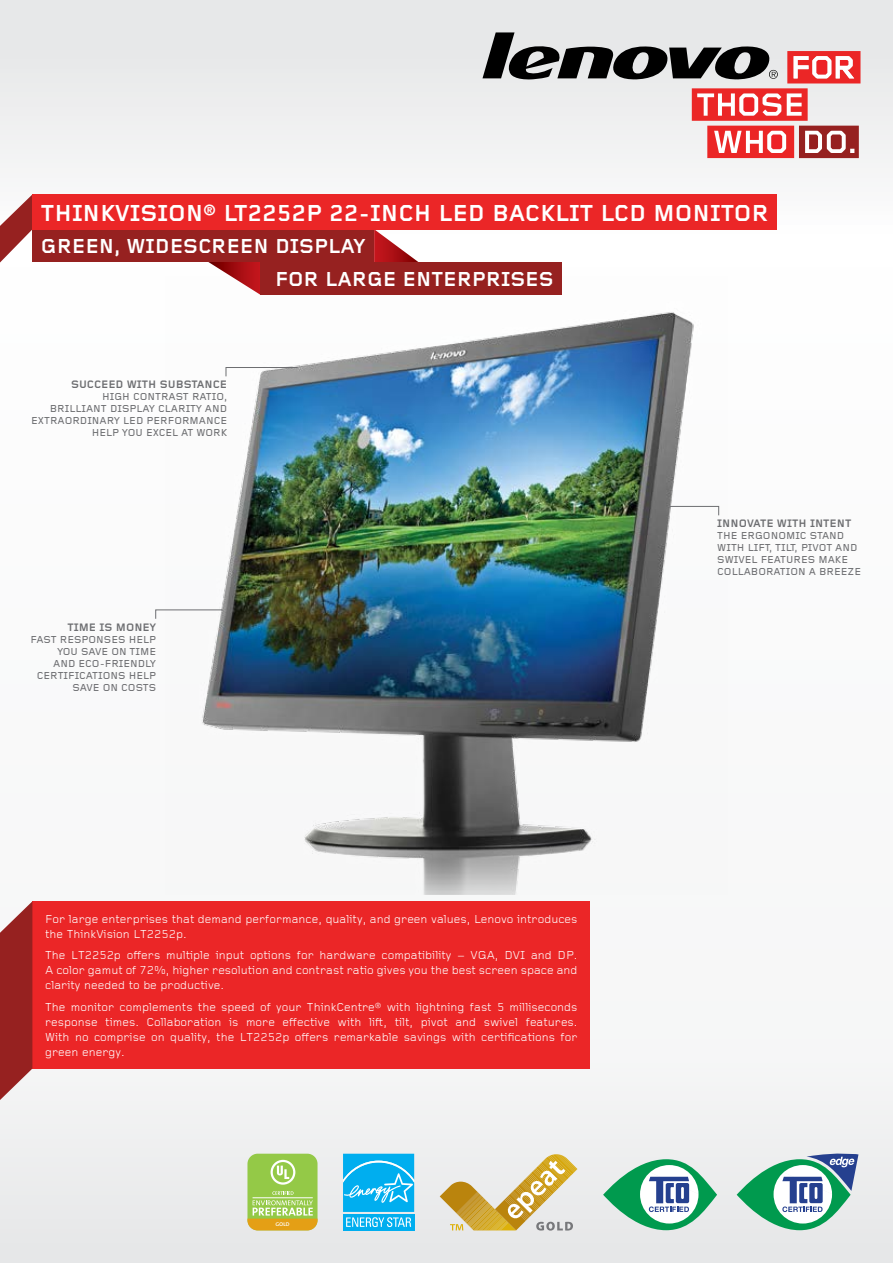
<style>
.page{position:relative;width:893px;height:1263px;background:#fff}
.page>*{position:absolute;margin:0;border:0;box-sizing:border-box;transform-origin:0 0}
.t1{font:700 24px "Foundry Gridnik";color:#fff}
.t2{font:700 21px/32.8px "Foundry Gridnik";color:#fff}
.t3{font:12px/15px "Foundry Gridnik";color:#fff;text-align:justify}
.t4{font:700 11.25px "Foundry Gridnik";color:#6d6e71}
.t5{font:500 10.5px/12px "Foundry Gridnik";color:#6d6e71;text-align:right}
.t6{font:6.9px "The Sans Caps";color:#fff}
</style>
<div class="page">
<div style="left:0;top:0;width:893px;height:1263px;background:linear-gradient(to right,#f0eff0,#f5f5f5)"></div>
<svg style="left:482px;top:32px;width:378px;height:126px"></svg>
<img style="left:165px;top:276px;width:563px;height:618px">
<svg style="left:155px;top:609px;width:68px;height:10px"></svg>
<svg style="left:225px;top:367px;width:73px;height:10px"></svg>
<svg style="left:669px;top:506px;width:50px;height:10px"></svg>
<svg style="left:374px;top:229px;width:53px;height:33px"></svg>
<svg style="left:207px;top:262px;width:53px;height:33px"></svg>
<div style="left:32px;top:229px;width:342px;height:33px;background:#962120"></div>
<div style="left:260px;top:262px;width:302px;height:33px;background:#962120"></div>
<svg style="left:0;top:194px;width:33px;height:69px"></svg>
<div style="left:32px;top:194px;width:745px;height:35px;background:#eb2627"></div>
<div style="left:32px;top:901px;width:558px;height:167px;background:#eb2627"></div>
<svg style="left:0;top:901px;width:32px;height:199px"></svg>
<svg style="left:440px;top:1154px;width:137px;height:76px"></svg>
<div style="left:343px;top:1214px;width:71px;height:16px;background:#00aeef"></div>
<svg style="left:343px;top:1154px;width:71px;height:73px"></svg>
<svg style="left:603px;top:1159px;width:114px;height:71px"></svg>
<svg style="left:737px;top:1151px;width:121px;height:79px"></svg>
<div style="left:247px;top:1154px;width:70px;height:76px;background:#94c947;border-radius:10px"></div>
<svg style="left:271px;top:1160px;width:24px;height:25px"></svg>
<svg style="left:247px;top:1191px;width:70px;height:39px"></svg>
<h1 class="t1" style="left:41px;top:200px;width:725px">THINKVISION® LT2252P 22-INCH LED BACKLIT LCD M ONITOR</h1>
<h2 class="t2" style="left:41px;top:231px;width:45px">GREEN</h2>
<h2 class="t2" style="left:114px;top:231px;width:28px">, WIDESC</h2>
<h2 class="t2" style="left:211px;top:231px;width:29px">REEN</h2>
<h2 class="t2" style="left:275px;top:231px;width:13px">DIS</h2>
<h2 class="t2" style="left:275px;top:231px;width:240px;text-indent:39px">PLAY<br>FO R LARGE ENTE RPRISES</h2>
<p class="t4" style="left:71px;top:378px;width:158px">SUCCEED WITH SUBSTANCE</p>
<p class="t5" style="left:102px;top:391px;width:127px">HIGH CONTRAST RATIO,</p>
<p class="t5" style="left:50px;top:403px;width:179px">BRILLIANT DISPLAY CLARITY AND</p>
<p class="t5" style="left:31px;top:415px;width:100px">EXTRAORDINARY LED</p>
<p class="t5" style="left:92px;top:415px;width:137px">PERFORMANCE<br>HELP YOU EXCEL AT WORK</p>
<p class="t4" style="left:67px;top:621px;width:90px">TIME IS MONEY</p>
<p class="t5" style="left:30px;top:634px;width:127px">FAST RESPONSES HELP<br>YOU SAVE ON TIME<br>AND ECO-FRIENDLY<br>CERTIFICATIONS HELP<br>SAVE ON COSTS</p>
<p class="t3" style="left:45px;top:912px;width:534px">For large enterprises that demand performance, quality, and green values, Lenovo introduces the ThinkVision LT2252p.</p>
<p class="t3" style="left:45px;top:948px;width:534px">The LT2252p offers multiple input options for hardware compatibility – VGA, DVI and DP.<br>A color gamut of 72%, higher resolution and contrast ratio gives you the best screen space and clarity needed to be productive.</p>
<p class="t3" style="left:45px;top:1000px;width:534px">The monitor complements the speed of your ThinkCentre® with lightning fast 5 milliseconds response times. Collaboration is more effective with lift, tilt, pivot and swivel features.<br>With no comprise on quality, the LT2252p offers remarkable savings with certifications for green energy.</p>
<p class="t6" style="left:275px;top:1218px;width:16px">gold</p>
<p class="t4" style="left:717px;top:517px;width:134px">INNOVATE WITH INTENT</p>
<p class="t5" style="left:717px;top:530px;width:145px;text-align:left">THE ERGONOMIC STAND<br>WITH LIFT, TILT, PIVOT AND<br>SWIVEL F EATURES MAKE<br>COLLABORATION A BREEZE</p>
</div>
